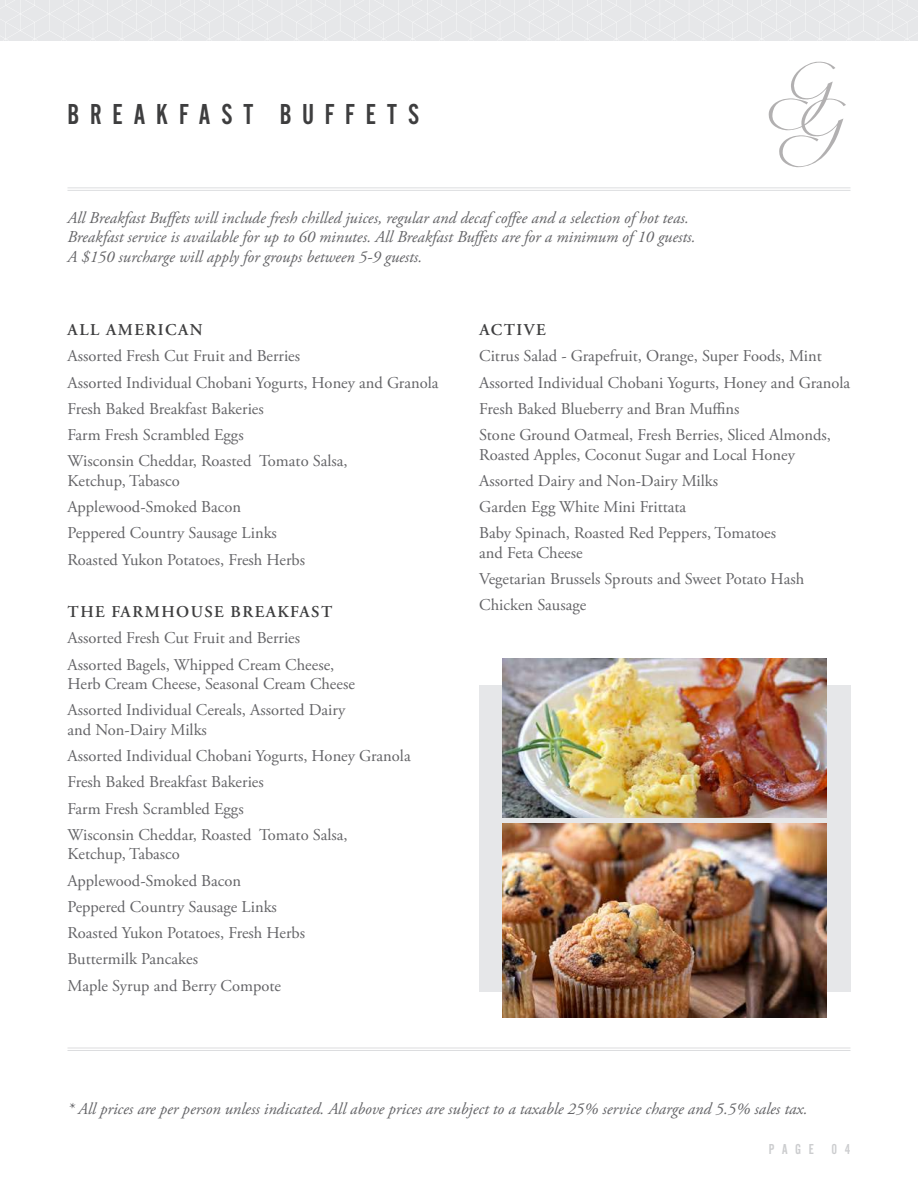
<style>
.page{position:relative;width:918px;height:1188px;background:#fff}
.page>*{position:absolute;margin:0;border:0;box-sizing:border-box;transform-origin:0 0}
.t1{font:30px "Alternate Got No 2 D";letter-spacing:.355em;color:#3e3e3f}
.t2{font:16.5px/26.2px "Adobe Garamond Pro";color:#636366}
.t3{font:italic 16.5px/19.5px "Adobe Garamond Pro";color:#636366}
.t4{font:600 16.5px "Adobe Garamond Pro";letter-spacing:.09em;color:#3e3e3f}
.t5{font:15px "Alternate Got No 2 D";letter-spacing:.5em;color:#cccdcf}
</style>
<div class="page">
<hr style="left:68px;top:1048px;width:782px;height:1px;background:#dcdddf">
<hr style="left:68px;top:1050px;width:782px;height:1px;background:#dcdddf">
<div style="left:0;top:0;width:918px;height:40px;background:#e6e7e9"></div>
<hr style="left:68px;top:188px;width:782px;height:1px;background:#dcdddf">
<hr style="left:68px;top:190px;width:782px;height:1px;background:#dcdddf">
<svg style="left:769px;top:62px;width:77px;height:105px"></svg>
<div style="left:479px;top:685px;width:371px;height:306px;background:#e6e7e9"></div>
<img style="left:503px;top:824px;width:324px;height:193px">
<img style="left:503px;top:659px;width:324px;height:158px">
<h1 class="t1" style="left:68px;top:99px;width:353px">BREAKFAST BUFFETS</h1>
<p class="t3" style="left:68px;top:208px;width:630px">All Breakfast Buffets will include fresh chilled juices, regular and decaf coffee and a selection of hot teas.<br>Breakfast service is available for up to 60 minutes. All Breakfast Buffets are for a minimum of 10 guests.<br>A $150 surcharge will apply for groups between 5-9 guests.</p>
<p class="t4" style="left:68px;top:320px;width:137px">ALL AMERICAN</p>
<p class="t2" style="left:67px;top:344px;width:373px">Assorted Fresh Cut Fruit and Berries<br>Assorted Individual Chobani Yogurts, Honey and Granola Fresh Baked Breakfast Bakeries<br>Farm Fresh Scrambled Eggs<br>Wisconsin Cheddar, Roasted Tomato Salsa,</p>
<p class="t2" style="left:67px;top:468px;width:239px">Ketchup, Tabasco<br>Applewood-Smoked Bacon<br>Peppered Country Sausage Links<br>Roasted Yukon Potatoes, Fresh Herbs</p>
<p class="t4" style="left:68px;top:602px;width:266px">THE FARMHOUSE BREAKFAST</p>
<p class="t2" style="left:67px;top:626px;width:268px">Assorted Fresh Cut Fruit and Berries<br>Assorted Bagels, Whipped Cream Cheese,</p>
<p class="t2" style="left:67px;top:671px;width:289px">Herb Cream Cheese, Seasonal Cream Cheese<br>Assorted Individual Cereals, Assorted Dairy</p>
<p class="t2" style="left:67px;top:717px;width:345px">and Non-Dairy Milks<br>Assorted Individual Chobani Yogurts, Honey Granola Fresh Baked Breakfast Bakeries<br>Farm Fresh Scrambled Eggs<br>Wisconsin Cheddar, Roasted Tomato Salsa,</p>
<p class="t2" style="left:67px;top:842px;width:239px">Ketchup, Tabasco<br>Applewood-Smoked Bacon<br>Peppered Country Sausage Links<br>Roasted Yukon Potatoes, Fresh Herbs<br>Buttermilk Pancakes<br>Maple Syrup and Berry Compote</p>
<p class="t4" style="left:479px;top:320px;width:68px">ACTIVE</p>
<p class="t2" style="left:479px;top:344px;width:373px">Citrus Salad - Grapefruit, Orange, Super Foods, Mint Assorted Individual Chobani Yogurts, Honey and Granola Fresh Baked Blueberry and Bran Muffins<br>Stone Ground Oatmeal, Fresh Berries, Sliced Almonds,</p>
<p class="t2" style="left:479px;top:442px;width:317px">Roasted Apples, Coconut Sugar and Local Honey Assorted Dairy and Non-Dairy Milks<br>Garden Egg White Mini Frittata<br>Baby Spinach, Roasted Red Peppers, Tomatoes</p>
<p class="t2" style="left:479px;top:540px;width:327px">and Feta Cheese<br>Vegetarian Brussels Sprouts and Sweet Potato Hash<br>Chicken Sausage</p>
<p class="t3" style="left:68px;top:1099px;width:741px">* All prices are per person unless indicated. All above prices are subject to a taxable 25% service charge and 5.5% sales tax.</p>
<p class="t5" style="left:769px;top:1141px;width:83px">PAGE 04</p>
</div>
